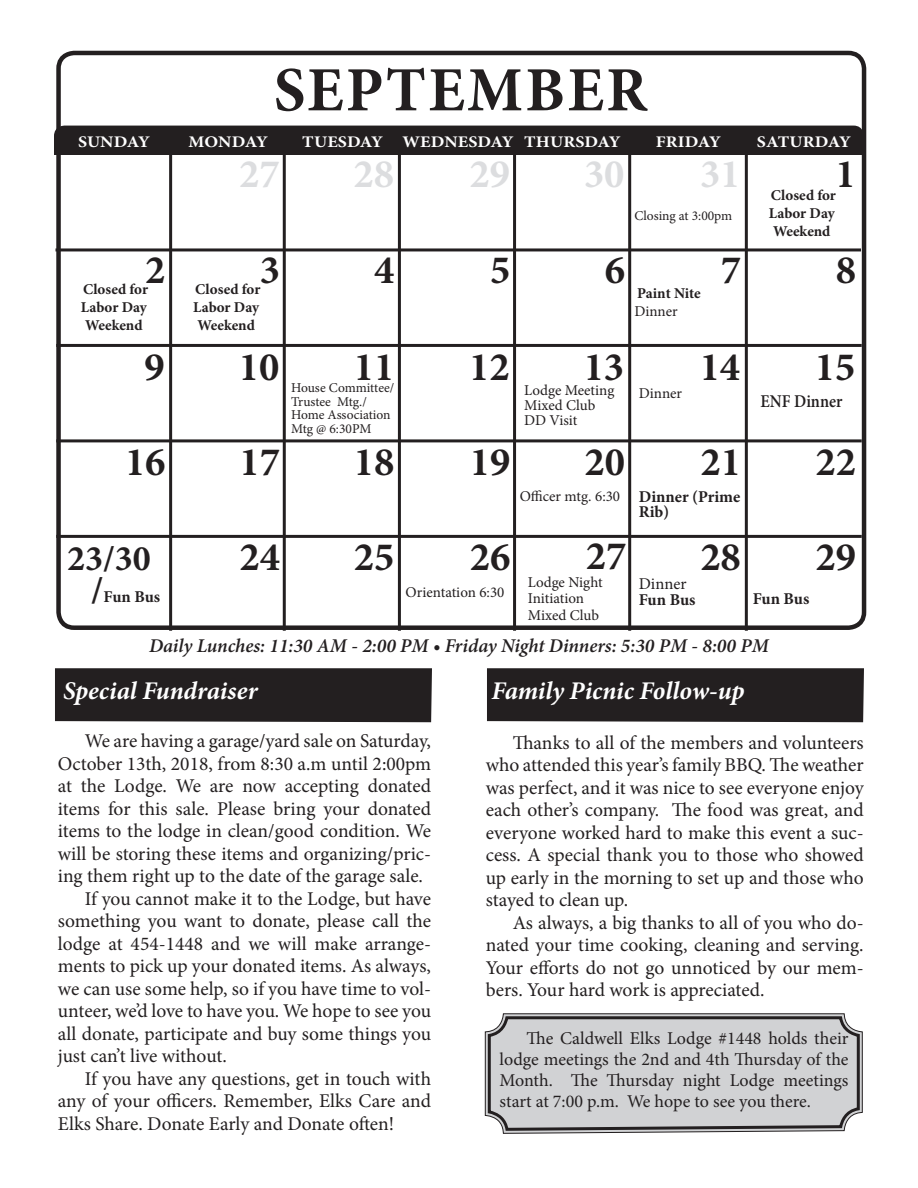
<style>
.page{position:relative;width:918px;height:1188px;background:#fff}
.page>*{position:absolute;margin:0;border:0;box-sizing:border-box;transform-origin:0 0}
.t1{font:700 63px "Minion Pro";letter-spacing:.035em;color:#231f20}
.t2{font:700 40.5px "Minion Pro";color:#231f20}
.t3{font:700 40.5px "Minion Pro";color:#dcdddf}
.t4{font:700 37.5px "Minion Pro";color:#231f20}
.t5{font:700 36px "Minion Pro";color:#231f20}
.t6{font:italic 700 25.5px "Minion Pro";letter-spacing:-.005em;color:#fff}
.t7{font:19.5px/22.5px "Minion Pro";letter-spacing:-.005em;color:#231f20;text-align:justify}
.t8{font:italic 600 19.5px "Minion Pro";color:#231f20}
.t9{font:18px/21px "Minion Pro";color:#231f20;text-align:justify}
.t10{font:600 18px "Minion Pro";color:#231f20;scale:.9 1}
.t11{font:700 16.5px/15px "Minion Pro";color:#231f20}
.t12{font:16.5px "Minion Pro";color:#231f20}
.t13{font:700 16.2px "Minion Pro";letter-spacing:.005em;color:#fff;scale:1.11 1}
.t14{font:15px "Minion Pro";color:#231f20}
.t15{font:700 15px/18px "Minion Pro";color:#231f20;text-align:justify}
.t16{font:13.5px/13.5px "Minion Pro";color:#231f20}
</style>
<div class="page">
<div style="left:56px;top:51px;width:810px;height:579px;border:4px solid #231f20;border-radius:16px"></div>
<div style="left:54px;top:126px;width:810px;height:25px;background:#231f20;border-radius:10px"></div>
<div style="left:54px;top:138px;width:810px;height:16px;background:#231f20"></div>
<hr style="left:169px;top:151px;width:3px;height:480px;background:#231f20">
<hr style="left:283px;top:151px;width:3px;height:480px;background:#231f20">
<hr style="left:398px;top:151px;width:3px;height:480px;background:#231f20">
<hr style="left:513px;top:151px;width:3px;height:480px;background:#231f20">
<hr style="left:628px;top:151px;width:3px;height:480px;background:#231f20">
<hr style="left:745px;top:151px;width:3px;height:480px;background:#231f20">
<hr style="left:56px;top:248px;width:805px;height:3px;background:#231f20">
<hr style="left:56px;top:344px;width:806px;height:3px;background:#231f20">
<hr style="left:56px;top:439px;width:806px;height:3px;background:#231f20">
<hr style="left:56px;top:535px;width:806px;height:3px;background:#231f20">
<div style="left:55px;top:668px;width:377px;height:54px;background:#231f20"></div>
<div style="left:487px;top:668px;width:377px;height:54px;background:#231f20"></div>
<svg style="left:484px;top:1013px;width:379px;height:121px"></svg>
<svg style="left:486px;top:1014px;width:375px;height:118px;background:#c5c6c8"></svg>
<p class="t1" style="left:274px;top:46px;width:375px">SEPTEMBER</p>
<p class="t13" style="left:78px;top:130px;width:66px">SUNDAY</p>
<p class="t13" style="left:189px;top:130px;width:73px">MONDAY</p>
<p class="t13" style="left:302px;top:130px;width:74px">TUESDAY</p>
<p class="t13" style="left:402px;top:130px;width:102px">WEDNESDAY</p>
<p class="t13" style="left:524px;top:130px;width:88px">THURSDAY</p>
<p class="t13" style="left:656px;top:130px;width:60px">FRIDAY</p>
<p class="t13" style="left:757px;top:130px;width:86px">SATURDAY</p>
<p class="t3" style="left:239px;top:145px;width:42px">27</p>
<p class="t3" style="left:354px;top:145px;width:42px">28</p>
<p class="t3" style="left:470px;top:145px;width:42px">29</p>
<p class="t3" style="left:584px;top:145px;width:42px">30</p>
<p class="t3" style="left:700px;top:145px;width:42px">31</p>
<p class="t2" style="left:835px;top:145px;width:22px">1</p>
<p class="t15" style="left:769px;top:186px;width:69px">Closed for Labor Day Weekend</p>
<p class="t16" style="left:634px;top:209px;width:99px">Closing at 3:00pm</p>
<p class="t2" style="left:145px;top:242px;width:22px">2</p>
<p class="t2" style="left:260px;top:242px;width:22px">3</p>
<p class="t2" style="left:374px;top:242px;width:22px">4</p>
<p class="t15" style="left:81px;top:280px;width:69px">Closed for Labor Day Weekend</p>
<p class="t15" style="left:193px;top:280px;width:69px">Closed for Labor Day Weekend</p>
<p class="t2" style="left:490px;top:242px;width:22px">5</p>
<p class="t2" style="left:605px;top:242px;width:22px">6</p>
<p class="t2" style="left:721px;top:242px;width:22px">7</p>
<p class="t2" style="left:836px;top:242px;width:22px">8</p>
<p class="t15" style="left:637px;top:284px;width:65px">Paint Nite</p>
<p class="t14" style="left:634px;top:301px;width:45px">Dinner</p>
<p class="t2" style="left:145px;top:338px;width:22px">9</p>
<p class="t2" style="left:239px;top:338px;width:42px">10</p>
<p class="t2" style="left:469px;top:338px;width:42px">12</p>
<p class="t2" style="left:584px;top:338px;width:42px">13</p>
<p class="t2" style="left:700px;top:338px;width:42px">14</p>
<p class="t2" style="left:815px;top:338px;width:42px">15</p>
<p class="t2" style="left:354px;top:338px;width:42px">11</p>
<p class="t16" style="left:291px;top:381px;width:105px">House Committee/</p>
<p class="t16" style="left:291px;top:395px;width:101px">Trustee Mtg./<br>Home Association<br>Mtg @ 6:30PM</p>
<p class="t2" style="left:125px;top:433px;width:42px">16</p>
<p class="t2" style="left:239px;top:433px;width:42px">17</p>
<p class="t2" style="left:354px;top:433px;width:42px">18</p>
<p class="t14" style="left:524px;top:380px;width:92px">Lodge Meeting</p>
<p class="t14" style="left:524px;top:395px;width:73px">Mixed Club</p>
<p class="t14" style="left:524px;top:410px;width:55px">DD Visit</p>
<p class="t14" style="left:639px;top:383px;width:45px">Dinner</p>
<p class="t10" style="left:760px;top:389px;width:93px">ENF Dinner</p>
<p class="t2" style="left:470px;top:433px;width:42px">19</p>
<p class="t2" style="left:584px;top:433px;width:42px">20</p>
<p class="t2" style="left:700px;top:433px;width:42px">21</p>
<p class="t2" style="left:816px;top:433px;width:42px">22</p>
<p class="t14" style="left:520px;top:486px;width:102px">Officer mtg. 6:30</p>
<p class="t11" style="left:639px;top:489px;width:103px">Dinner (Prime<br>Rib)</p>
<p class="t2" style="left:586px;top:528px;width:42px">27</p>
<p class="t14" style="left:528px;top:572px;width:76px">Lodge Night</p>
<p class="t14" style="left:528px;top:588px;width:58px">Initiation</p>
<p class="t14" style="left:528px;top:605px;width:73px">Mixed Club</p>
<p class="t5" style="left:67px;top:534px;width:85px">23/30</p>
<p class="t2" style="left:239px;top:529px;width:42px">24</p>
<p class="t2" style="left:354px;top:529px;width:42px">25</p>
<p class="t2" style="left:470px;top:529px;width:42px">26</p>
<p class="t2" style="left:700px;top:529px;width:42px">28</p>
<p class="t2" style="left:816px;top:529px;width:42px">29</p>
<p class="t4" style="left:91px;top:564px;width:14px">/</p>
<p class="t12" style="left:639px;top:573px;width:49px">Dinner</p>
<p class="t11" style="left:639px;top:592px;width:58px">Fun Bus</p>
<p class="t14" style="left:406px;top:582px;width:100px">Orientation 6:30</p>
<p class="t11" style="left:104px;top:589px;width:58px">Fun Bus</p>
<p class="t11" style="left:753px;top:591px;width:58px">Fun Bus</p>
<p class="t8" style="left:149px;top:633px;width:621px">Daily Lunches: 11:30 AM - 2:00 PM • Friday Night Dinners: 5:30 PM - 8:00 PM</p>
<p class="t6" style="left:63px;top:672px;width:196px">Special Fundraiser</p>
<p class="t7" style="left:58px;top:730px;width:375px;text-indent:27px">We are having a garage/yard sale on Saturday, October 13th, 2018, from 8:30 a.m until 2:00pm at the Lodge. We are now accepting donated items for this sale. Please bring your donated items to the lodge in clean/good condition. We will be storing these items and organizing/pric&shy;ing them right up to the date of the garage sale.</p>
<p class="t7" style="left:58px;top:887px;width:375px;text-indent:27px">If you cannot make it to the Lodge, but have something you want to donate, please call the lodge at 454-1448 and we will make arrange&shy;ments to pick up your donated items. As always, we can use some help, so if you have time to vol&shy;unteer, we’d love to have you. We hope to see you all donate, participate and buy some things you just can’t live without.</p>
<p class="t7" style="left:58px;top:1067px;width:375px;text-indent:27px">If you have any questions, get in touch with any of your officers. Remember, Elks Care and Elks Share. Donate Early and Donate often!</p>
<p class="t6" style="left:492px;top:673px;width:255px">Family Picnic Follow-up</p>
<p class="t7" style="left:486px;top:731px;width:380px;text-indent:27px">Thanks to all of the members and volunteers who attended this year’s family BBQ. The weather was perfect, and it was nice to see everyone enjoy each other’s company. The food was great, and everyone worked hard to make this event a suc&shy;cess. A special thank you to those who showed up early in the morning to set up and those who stayed to clean up.</p>
<p class="t7" style="left:486px;top:911px;width:380px;text-indent:27px">As always, a big thanks to all of you who do&shy;nated your time cooking, cleaning and serving.<br>Your efforts do not go unnoticed by our mem&shy;bers. Your hard work is appreciated.</p>
<p class="t9" style="left:500px;top:1028px;width:350px;text-indent:27px">The Caldwell Elks Lodge #1448 holds their lodge meetings the 2nd and 4th Thursday of the Month. The Thursday night Lodge meetings start at 7:00 p.m. We hope to see you there.</p>
</div>
